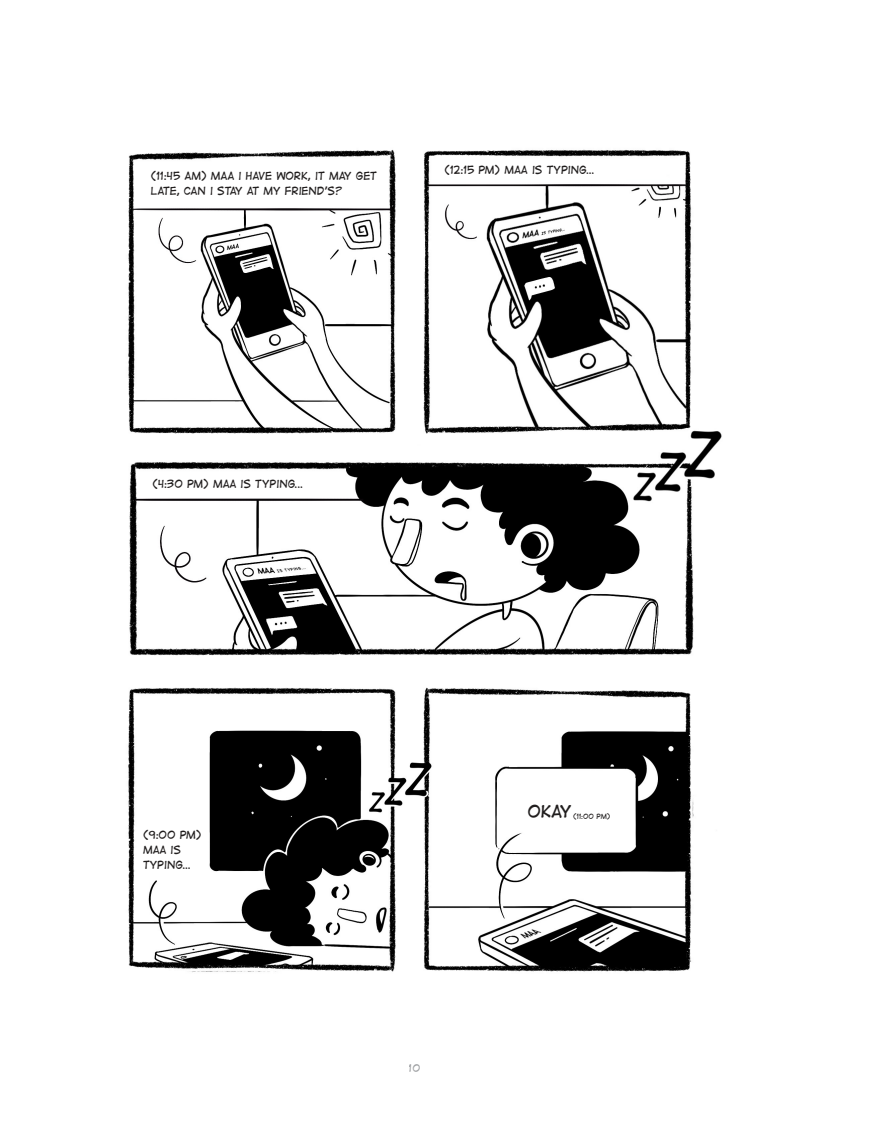
<style>
.page{position:relative;width:869px;height:1136px;background:#fff}
.page>*{position:absolute;margin:0;border:0;box-sizing:border-box;transform-origin:0 0}
.t1{font:20.82px "Digital Strip BB";color:#211e1e}
.t2{font:13.12px/14.9px "Digital Strip BB";color:#211e1e}
.t3{font:12.25px "Digital Strip BB";color:#939598}
.t4{font:8.4px "Digital Strip BB";color:#211e1e}
</style>
<div class="page">
<img style="left:128px;top:149px;width:594px;height:823px">
<p class="t2" style="left:151px;top:168px;width:227px">(11:45 AM) MAA I HAVE WORK, IT MAY GET<br>LATE, CAN I STAY AT MY FRIEND’S?</p>
<p class="t2" style="left:444px;top:162px;width:151px">(12:15 PM) MAA IS TYPING...</p>
<p class="t2" style="left:152px;top:476px;width:152px">(4:30 PM) MAA IS TYPING...</p>
<p class="t2" style="left:143px;top:827px;width:60px">(9:00 PM)<br>MAA IS<br>TYPING...</p>
<p class="t3" style="left:408px;top:1061px;width:13px">10</p>
<h1 class="t1" style="left:527px;top:800px;width:46px">OKAY</h1>
<p class="t4" style="left:572px;top:811px;width:39px">(11:00 PM)</p>
</div>
